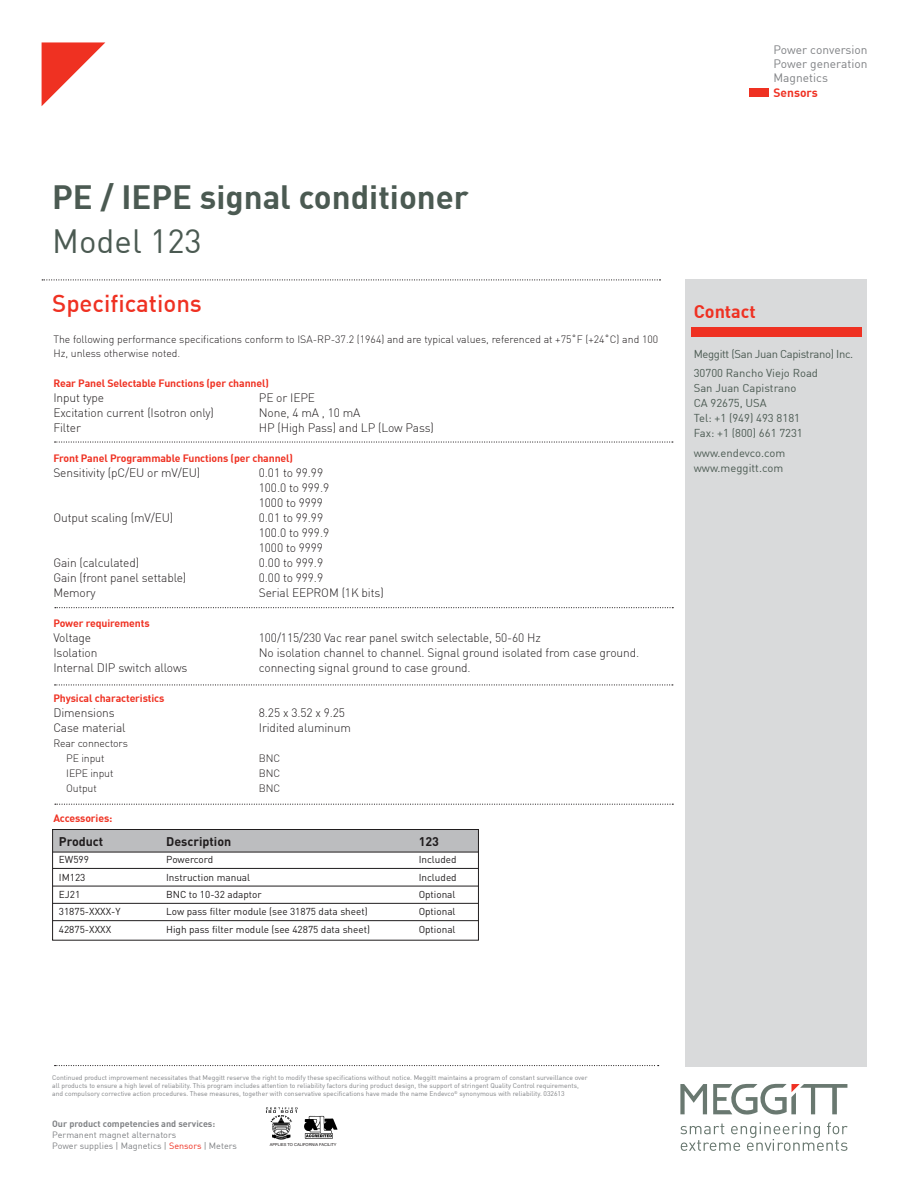
<style>
.page{position:relative;width:918px;height:1188px;background:#fff}
.page>*{position:absolute;margin:0;border:0;box-sizing:border-box;transform-origin:0 0}
.t1{font:700 33px "DIN";color:#4b5a52}
.t2{font:33px "DIN";color:#4b5a52}
.t3{font:500 24px "DIN";color:#ef3122}
.t4{font:700 18px "DIN";color:#ef3122}
.t5{font:700 12.45px "DIN";color:#201d1e}
.SPECS{font:300 12px/15px "DIN";letter-spacing:-.01em;color:#231f20}
.t6{font:12px "DIN";color:#808285}
.t7{font:700 12px "DIN";color:#ef3122}
.t8{font:11.25px "DIN";color:#4b5a52}
.t9{font:11.25px "DIN";letter-spacing:-.03em;color:#4b5a52}
.SPECS-2{font:300 10.5px/14.2px "DIN";color:#231f20}
.SPECS-3{font:700 10.5px "DIN";letter-spacing:-.01em;color:#ef3122}
.t10{font:10.05px "DIN";color:#201d1e}
.t11{font:9px "DIN";color:#808285}
.t12{font:700 9px "DIN";color:#808285}
.t13{font:6.75px/8.1px "DIN";color:#808285}
.t14{font:4.05px "Helvetica";color:#231f20}
.s1{color:#ef3122}
</style>
<div class="page">
<div style="left:685px;top:279px;width:182px;height:787px;background:#d9dadb"></div>
<svg style="left:42px;top:42px;width:63px;height:64px"></svg>
<div style="left:749px;top:88px;width:19px;height:8px;background:#ef3122"></div>
<svg style="left:42px;top:279px;width:619px;height:1px"></svg>
<svg style="left:680px;top:1122px;width:168px;height:29px"></svg>
<svg style="left:680px;top:1084px;width:27px;height:30px"></svg>
<svg style="left:713px;top:1084px;width:134px;height:31px"></svg>
<svg style="left:55px;top:1065px;width:604px;height:1px"></svg>
<div style="left:691px;top:328px;width:171px;height:9px;background:#ef3122"></div>
<img style="left:266px;top:1107px;width:32px;height:33px">
<img style="left:304px;top:1115px;width:34px;height:24px">
<div style="left:53px;top:830px;width:425px;height:22px;background:#bcbdbf"></div>
<div style="left:52px;top:829px;width:427px;height:112px;border:1px solid #201d1e"></div>
<hr style="left:53px;top:886px;width:425px;height:1px;background:#201d1e">
<hr style="left:53px;top:903px;width:425px;height:1px;background:#201d1e">
<hr style="left:53px;top:868px;width:425px;height:1px;background:#201d1e">
<hr style="left:53px;top:852px;width:425px;height:1px;background:#201d1e">
<hr style="left:53px;top:920px;width:425px;height:1px;background:#201d1e">
<svg style="left:55px;top:441px;width:618px;height:2px"></svg>
<svg style="left:55px;top:607px;width:618px;height:1px"></svg>
<svg style="left:55px;top:684px;width:618px;height:2px"></svg>
<svg style="left:55px;top:804px;width:618px;height:1px"></svg>
<p class="t1" style="left:52px;top:176px;width:418px">PE / IEPE signal conditioner</p>
<p class="t2" style="left:52px;top:220px;width:151px">Model 123</p>
<p class="t3" style="left:52px;top:288px;width:151px">Specifications</p>
<p class="SPECS-2" style="left:53px;top:332px;width:606px">The following performance specifications conform to ISA-RP-37.2 (1964) and are typical values, referenced at +75˚F (+24˚C) and 100<br>Hz, unless otherwise noted.</p>
<p class="SPECS-3" style="left:53px;top:376px;width:217px">Rear Panel Selectable Functions (per channel)</p>
<p class="SPECS" style="left:53px;top:390px;width:52px">Input type</p>
<p class="SPECS" style="left:259px;top:390px;width:58px">PE or IEPE</p>
<p class="SPECS" style="left:53px;top:405px;width:162px">Excitation current (Isotron only)</p>
<p class="SPECS" style="left:259px;top:405px;width:103px">None, 4 mA , 10 mA</p>
<p class="SPECS" style="left:53px;top:420px;width:29px">Filter</p>
<p class="SPECS" style="left:259px;top:420px;width:177px">HP (High Pass) and LP (Low Pass)</p>
<p class="SPECS-3" style="left:53px;top:451px;width:241px">Front Panel Programmable Functions (per channel)</p>
<p class="SPECS" style="left:53px;top:465px;width:148px">Sensitivity (pC/EU or mV/EU)</p>
<p class="SPECS" style="left:259px;top:465px;width:72px">0.01 to 99.99<br>100.0 to 999.9<br>1000 to 9999</p>
<p class="SPECS" style="left:53px;top:510px;width:121px">Output scaling (mV/EU)</p>
<p class="SPECS" style="left:259px;top:510px;width:72px">0.01 to 99.99<br>100.0 to 999.9<br>1000 to 9999</p>
<p class="SPECS" style="left:53px;top:555px;width:87px">Gain (calculated)</p>
<p class="SPECS" style="left:259px;top:555px;width:66px">0.00 to 999.9</p>
<p class="SPECS" style="left:53px;top:570px;width:134px">Gain (front panel settable)</p>
<p class="SPECS" style="left:259px;top:570px;width:66px">0.00 to 999.9</p>
<p class="SPECS" style="left:53px;top:585px;width:44px">Memory</p>
<p class="SPECS" style="left:259px;top:585px;width:126px">Serial EEPROM (1K bits)</p>
<p class="SPECS-3" style="left:53px;top:616px;width:98px">Power requirements</p>
<p class="SPECS" style="left:53px;top:630px;width:39px">Voltage</p>
<p class="SPECS" style="left:259px;top:630px;width:283px">100/115/230 Vac rear panel switch selectable, 50-60 Hz</p>
<p class="SPECS" style="left:53px;top:645px;width:46px">Isolation</p>
<p class="SPECS" style="left:259px;top:645px;width:382px">No isolation channel to channel. Signal ground isolated from case ground.</p>
<p class="SPECS" style="left:53px;top:660px;width:136px">Internal DIP switch allows</p>
<p class="SPECS" style="left:259px;top:660px;width:213px">connecting signal ground to case ground.</p>
<p class="SPECS-3" style="left:53px;top:691px;width:113px">Physical characteristics</p>
<p class="SPECS" style="left:53px;top:705px;width:63px">Dimensions</p>
<p class="SPECS" style="left:259px;top:705px;width:88px">8.25 x 3.52 x 9.25</p>
<p class="SPECS" style="left:53px;top:720px;width:74px">Case material</p>
<p class="SPECS" style="left:259px;top:720px;width:94px">Iridited aluminum</p>
<p class="SPECS-2" style="left:53px;top:736px;width:76px">Rear connectors</p>
<p class="SPECS-2" style="left:66px;top:751px;width:40px">PE input</p>
<p class="SPECS-2" style="left:259px;top:751px;width:23px">BNC</p>
<p class="SPECS-2" style="left:66px;top:766px;width:49px">IEPE input</p>
<p class="SPECS-2" style="left:259px;top:766px;width:23px">BNC</p>
<p class="SPECS-2" style="left:66px;top:781px;width:32px">Output</p>
<p class="SPECS-2" style="left:259px;top:781px;width:23px">BNC</p>
<p class="SPECS-3" style="left:53px;top:811px;width:61px">Accessories:</p>
<p class="t5" style="left:59px;top:833px;width:46px">Product</p>
<p class="t5" style="left:166px;top:833px;width:67px">Description</p>
<p class="t5" style="left:419px;top:833px;width:22px">123</p>
<p class="t10" style="left:59px;top:853px;width:32px">EW599</p>
<p class="t10" style="left:166px;top:853px;width:49px">Powercord</p>
<p class="t10" style="left:419px;top:853px;width:40px">Included</p>
<p class="t10" style="left:59px;top:871px;width:28px">IM123</p>
<p class="t10" style="left:166px;top:871px;width:86px">Instruction manual</p>
<p class="t10" style="left:419px;top:871px;width:40px">Included</p>
<p class="t10" style="left:59px;top:888px;width:23px">EJ21</p>
<p class="t10" style="left:166px;top:888px;width:97px">BNC to 10-32 adaptor</p>
<p class="t10" style="left:419px;top:888px;width:38px">Optional</p>
<p class="t10" style="left:59px;top:906px;width:63px">31875-XXXX-Y</p>
<p class="t10" style="left:166px;top:906px;width:203px">Low pass filter module (see 31875 data sheet)</p>
<p class="t10" style="left:419px;top:906px;width:38px">Optional</p>
<p class="t10" style="left:59px;top:923px;width:54px">42875-XXXX</p>
<p class="t10" style="left:166px;top:923px;width:205px">High pass filter module (see 42875 data sheet)</p>
<p class="t10" style="left:419px;top:923px;width:38px">Optional</p>
<p class="t6" style="left:774px;top:42px;width:96px">Power conversion</p>
<p class="t6" style="left:774px;top:56px;width:96px">Power generation</p>
<p class="t6" style="left:774px;top:71px;width:56px">Magnetics</p>
<p class="t7" style="left:774px;top:84px;width:46px">Sensors</p>
<p class="t4" style="left:694px;top:300px;width:64px">Contact</p>
<p class="t9" style="left:694px;top:347px;width:161px">Meggitt (San Juan Capistrano) Inc.</p>
<p class="t8" style="left:694px;top:366px;width:126px">30700 Rancho Viejo Road</p>
<p class="t8" style="left:694px;top:381px;width:104px">San Juan Capistrano</p>
<p class="t8" style="left:694px;top:396px;width:75px">CA 92675, USA</p>
<p class="t8" style="left:694px;top:411px;width:108px">Tel: +1 (949) 493 8181</p>
<p class="t8" style="left:694px;top:426px;width:111px">Fax: +1 (800) 661 7231</p>
<p class="t8" style="left:694px;top:446px;width:93px">www.endevco.com</p>
<p class="t8" style="left:694px;top:461px;width:91px">www.meggitt.com</p>
<p class="t13" style="left:52px;top:1073px;width:537px">Continued product improvement necessitates that Meggitt reserve the right to modify these specifications without notice. Meggitt maintains a program of constant surveillance over all products to ensure a high level of reliability. This program includes attention to reliability factors during product design, the support of stringent Quality Control requirements, and compulsory corrective action procedures. These measures, together with conservative specifications have made the name Endevco<sup>®</sup> synonymous with reliability. 032613</p>
<p class="t12" style="left:52px;top:1118px;width:165px">Our product competencies and services:</p>
<p class="t11" style="left:52px;top:1129px;width:126px">Permanent magnet alternators</p>
<p class="t11" style="left:52px;top:1141px;width:186px">Power supplies | Magnetics | <span class="s1">Sensors</span> | Meters</p>
<p class="t14" style="left:270px;top:1142px;width:68px">APPLIES TO CALIFORNIA FACILITY</p>
</div>
